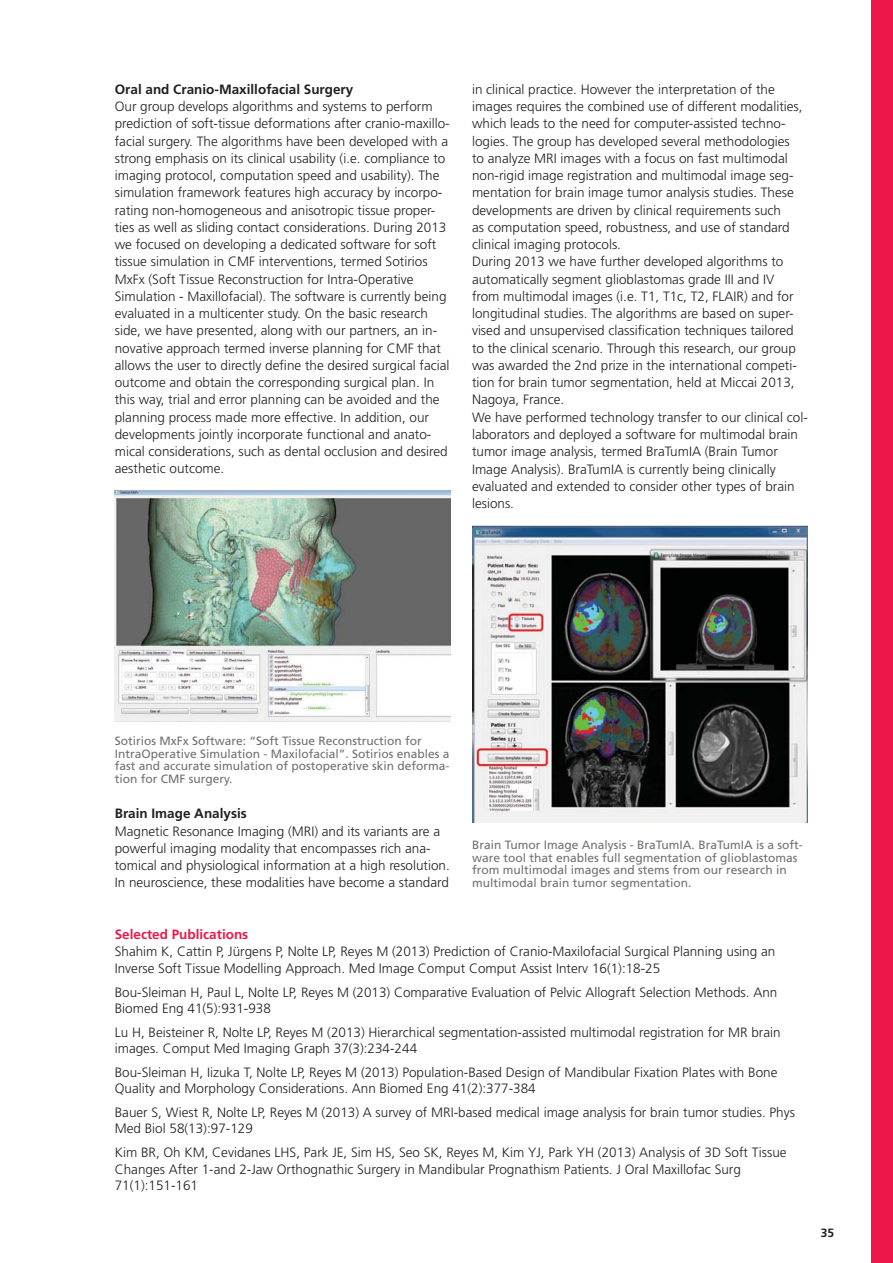
<style>
.page{position:relative;width:893px;height:1263px;background:#fff}
.page>*{position:absolute;margin:0;border:0;box-sizing:border-box;transform-origin:0 0}
.t1{font:300 13.5px/17.2px "Frutiger";color:#231f20}
.t2{font:700 13.5px "Frutiger";color:#231f20}
.t3{font:700 13.5px "Frutiger";color:#ed1849}
.t4{font:12px/12.8px "Frutiger";color:#717073}
.t5{font:700 12px "Frutiger";color:#231f20}
</style>
<div class="page">
<img style="left:115px;top:491px;width:336px;height:231px">
<img style="left:472px;top:525px;width:336px;height:298px">
<div style="left:872px;top:0;width:21px;height:1263px;background:#ed1849"></div>
<p class="t2" style="left:115px;top:84px;width:240px">Oral and Cranio-Maxillofacial Surgery</p>
<p class="t1" style="left:115px;top:99px;width:336px">Our group develops algorithms and systems to perform prediction of soft-tissue deformations after cranio-maxillo&shy;facial surgery. The algorithms have been developed with a strong emphasis on its clinical usability (i.e. compliance to imaging protocol, computation speed and usability). The simulation framework features high accuracy by incorpo&shy;rating non-homogeneous and anisotropic tissue proper&shy;ties as well as sliding contact considerations. During 2013 we focused on developing a dedicated software for soft tissue simulation in CMF interventions, termed Sotirios MxFx (Soft Tissue Reconstruction for Intra-Operative Simulation - Maxillofacial). The software is currently being evaluated in a multicenter study. On the basic research side, we have presented, along with our partners, an in&shy;novative approach termed inverse planning for CMF that allows the user to directly define the desired surgical facial outcome and obtain the corresponding surgical plan. In this way, trial and error planning can be avoided and the planning process made more effective. In addition, our developments jointly incorporate functional and anato&shy;mical considerations, such as dental occlusion and desired aesthetic outcome.</p>
<p class="t1" style="left:472px;top:82px;width:337px">in clinical practice. However the interpretation of the images requires the combined use of different modalities, which leads to the need for computer-assisted techno&shy;logies. The group has developed several methodologies<br>to analyze MRI images with a focus on fast multimodal non-rigid image registration and multimodal image seg&shy;mentation for brain image tumor analysis studies. These developments are driven by clinical requirements such<br>as computation speed, robustness, and use of standard clinical imaging protocols.<br>During 2013 we have further developed algorithms to automatically segment glioblastomas grade III and IV<br>from multimodal images (i.e. T1, T1c, T2, FLAIR) and for longitudinal studies. The algorithms are based on super&shy;vised and unsupervised classification techniques tailored to the clinical scenario. Through this research, our group was awarded the 2nd prize in the international competi&shy;tion for brain tumor segmentation, held at Miccai 2013, Nagoya, France.<br>We have performed technology transfer to our clinical col&shy;laborators and deployed a software for multimodal brain tumor image analysis, termed BraTumIA (Brain Tumor Image Analysis). BraTumIA is currently being clinically evaluated and extended to consider other types of brain lesions.</p>
<p class="t4" style="left:115px;top:735px;width:336px">Sotirios MxFx Software: “Soft Tissue Reconstruction for IntraOperative Simulation - Maxilofacial”. Sotirios enables a fast and accurate simulation of postoperative skin deforma&shy;tion for CMF surgery.</p>
<p class="t2" style="left:115px;top:808px;width:134px">Brain Image Analysis</p>
<p class="t1" style="left:115px;top:823px;width:337px">Magnetic Resonance Imaging (MRI) and its variants are a powerful imaging modality that encompasses rich ana&shy;tomical and physiological information at a high resolution.<br>In neuroscience, these modalities have become a standard</p>
<p class="t4" style="left:472px;top:839px;width:332px">Brain Tumor Image Analysis - BraTumIA. BraTumIA is a soft&shy;ware tool that enables full segmentation of glioblastomas from multimodal images and stems from our research in multimodal brain tumor segmentation.</p>
<p class="t3" style="left:115px;top:929px;width:135px">Selected Publications</p>
<p class="t1" style="left:115px;top:945px;width:662px;line-height:16.2px">Shahim K, Cattin P, Jürgens P, Nolte LP, Reyes M (2013) Prediction of Cranio-Maxilofacial Surgical Planning using an<br>Inverse Soft Tissue Modelling Approach. Med Image Comput Comput Assist Interv 16(1):18-25</p>
<p class="t1" style="left:115px;top:985px;width:664px;line-height:16.2px">Bou-Sleiman H, Paul L, Nolte LP, Reyes M (2013) Comparative Evaluation of Pelvic Allograft Selection Methods. Ann<br>Biomed Eng 41(5):931-938</p>
<p class="t1" style="left:115px;top:1025px;width:667px;line-height:16.2px">Lu H, Beisteiner R, Nolte LP, Reyes M (2013) Hierarchical segmentation-assisted multimodal registration for MR brain images. Comput Med Imaging Graph 37(3):234-244</p>
<p class="t1" style="left:115px;top:1065px;width:664px;line-height:16.2px">Bou-Sleiman H, Iizuka T, Nolte LP, Reyes M (2013) Population-Based Design of Mandibular Fixation Plates with Bone<br>Quality and Morphology Considerations. Ann Biomed Eng 41(2):377-384</p>
<p class="t1" style="left:115px;top:1105px;width:682px;line-height:16.2px">Bauer S, Wiest R, Nolte LP, Reyes M (2013) A survey of MRI-based medical image analysis for brain tumor studies. Phys<br>Med Biol 58(13):97-129</p>
<p class="t1" style="left:115px;top:1146px;width:673px;line-height:16.2px">Kim BR, Oh KM, Cevidanes LHS, Park JE, Sim HS, Seo SK, Reyes M, Kim YJ, Park YH (2013) Analysis of 3D Soft Tissue<br>Changes After 1-and 2-Jaw Orthognathic Surgery in Mandibular Prognathism Patients. J Oral Maxillofac Surg<br>71(1):151-161</p>
<p class="t5" style="left:821px;top:1228px;width:15px">35</p>
</div>
